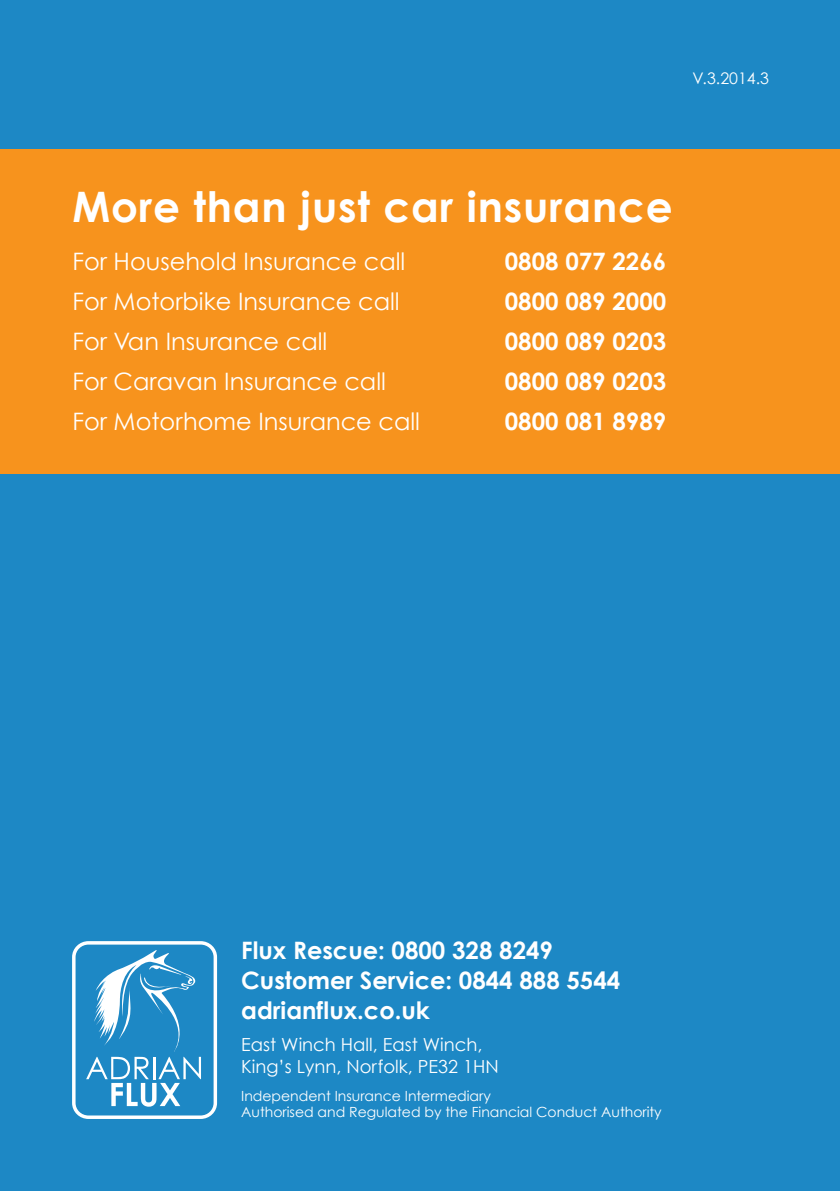
<style>
.page{position:relative;width:840px;height:1191px;background:#fff}
.page>*{position:absolute;margin:0;border:0;box-sizing:border-box;transform-origin:0 0}
.t1{font:700 42px "Century Gothic";letter-spacing:.02em;color:#fff}
.t2{font:700 24px/30px "Century Gothic";color:#fff}
.t3{font:24px "Century Gothic";color:#fff}
.t4{font:18px/22px "Century Gothic";color:#fff}
.t5{font:16px "Century Gothic";color:#fff}
.t6{font:14px/16px "Century Gothic";color:#fff}
</style>
<div class="page">
<div style="left:0;top:0;width:839px;height:1191px;background:#1d88c5"></div>
<div style="left:0;top:149px;width:839px;height:324px;background:#f7931d"></div>
<div style="left:72px;top:941px;width:145px;height:178px;border:3px solid #fff;border-radius:14px"></div>
<svg style="left:86px;top:950px;width:115px;height:156px"></svg>
<p class="t5" style="left:692px;top:68px;width:78px">V.3.2014.3</p>
<h1 class="t1" style="left:72px;top:180px;width:601px">More than just car insurance</h1>
<p class="t3" style="left:72px;top:246px;width:334px">For Household Insurance call</p>
<p class="t2" style="left:504px;top:245px;width:163px">0808 077 2266</p>
<p class="t3" style="left:72px;top:286px;width:329px">For Motorbike Insurance call</p>
<p class="t2" style="left:504px;top:285px;width:163px">0800 089 2000</p>
<p class="t3" style="left:72px;top:326px;width:256px">For Van Insurance call</p>
<p class="t2" style="left:504px;top:325px;width:163px">0800 089 0203</p>
<p class="t3" style="left:72px;top:366px;width:315px">For Caravan Insurance call</p>
<p class="t2" style="left:504px;top:365px;width:163px">0800 089 0203</p>
<p class="t3" style="left:72px;top:406px;width:349px">For Motorhome Insurance call</p>
<p class="t2" style="left:504px;top:405px;width:163px">0800 081 8989</p>
<p class="t2" style="left:241px;top:935px;width:380px">Flux Rescue: 0800 328 8249<br>Customer Service: 0844 888 5544 adrianflux.co.uk</p>
<p class="t4" style="left:241px;top:1033px;width:259px">East Winch Hall, East Winch,<br>King’s Lynn, Norfolk, PE32 1HN</p>
<p class="t6" style="left:241px;top:1088px;width:422px">Independent Insurance Intermediary<br>Authorised and Regulated by the Financial Conduct Authority</p>
</div>
